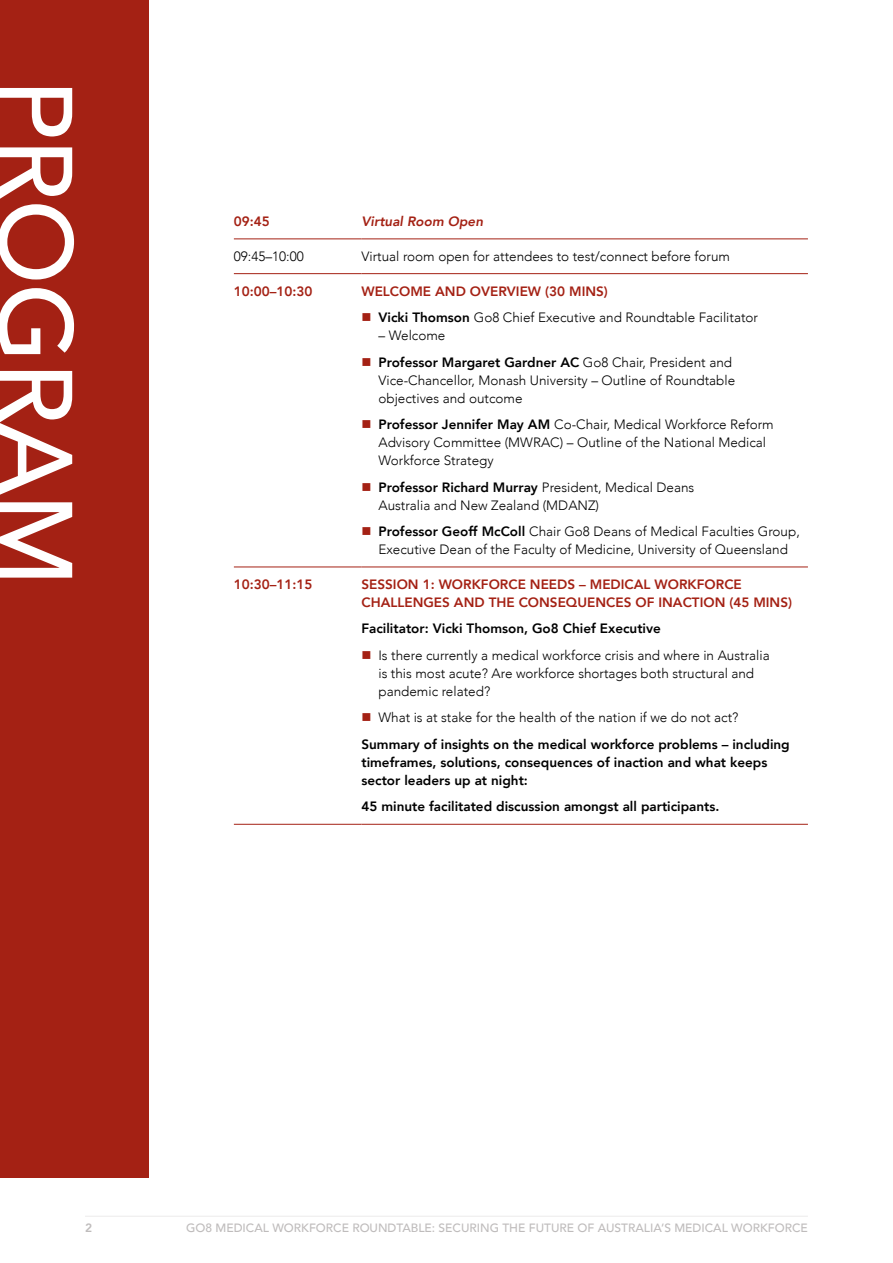
<style>
.page{position:relative;width:893px;height:1263px;background:#fff}
.page>*{position:absolute;margin:0;border:0;box-sizing:border-box;transform-origin:0 0}
.t1{font:500 102px "Avenir";letter-spacing:-.01em;color:#fff}
.t2{font:300 13.5px/18px "Avenir";color:#000}
.t3{font:800 13.5px/18px "Avenir";color:#000}
.t4{font:800 13.5px/18px "Avenir";color:#a42114}
.t5{font:italic 800 13.5px "Avenir";color:#a42114}
.t6{font:500 12px "Avenir";color:#bfbcbc}
.t7{font:800 12px "Avenir";color:#bfbcbc}
.s1{font-weight:800;color:#a42114}
.s2{font-weight:800}
</style>
<div class="page">
<hr style="left:234px;top:238px;width:127px;height:1px;background:#a42114">
<hr style="left:361px;top:238px;width:447px;height:1px;background:#a42114">
<hr style="left:234px;top:273px;width:127px;height:1px;background:#a42114">
<hr style="left:361px;top:273px;width:447px;height:1px;background:#a42114">
<hr style="left:234px;top:567px;width:127px;height:1px;background:#a42114">
<hr style="left:361px;top:567px;width:447px;height:1px;background:#a42114">
<hr style="left:234px;top:824px;width:127px;height:1px;background:#a42114">
<hr style="left:361px;top:824px;width:447px;height:1px;background:#a42114">
<div style="left:0;top:0;width:149px;height:1178px;background:#a42114"></div>
<hr style="left:85px;top:1216px;width:723px;height:1px;background:#bfbcbc">
<h1 class="t1" style="left:124px;top:79px;width:509px;rotate:90deg">PROGRAM</h1>
<p class="t4" style="left:234px;top:212px;width:37px">09:45</p>
<p class="t5" style="left:361px;top:213px;width:123px">Virtual Room Open</p>
<p class="t2" style="left:234px;top:247px;width:71px">09:45–10:00</p>
<p class="t2" style="left:361px;top:247px;width:370px">Virtual room open for attendees to test/connect before forum</p>
<p class="t4" style="left:234px;top:282px;width:80px">10:00–10:30</p>
<p class="t2" style="left:378px;top:278px;width:381px;line-height:26.5px;text-indent:-17px"><span class="s1">WELCOME AND OVERVIEW (30 MINS)<br></span><span class="s2">Vicki Thomson</span> Go8 Chief Executive and Roundtable Facilitator</p>
<p class="t2" style="left:378px;top:322px;width:355px;line-height:26.5px">– Welcome<br><span class="s2">Professor Margaret Gardner AC</span> Go8 Chair, President and</p>
<p class="t2" style="left:378px;top:371px;width:358px">Vice-Chancellor, Monash University – Outline of Roundtable objectives and outcome</p>
<p class="t2" style="left:378px;top:415px;width:397px"><span class="s2">Professor Jennifer May AM</span> Co-Chair, Medical Workforce Reform<br>Advisory Committee (MWRAC) – Outline of the National Medical<br>Workforce Strategy</p>
<p class="t2" style="left:378px;top:478px;width:317px"><span class="s2">Professor Richard Murray</span> President, Medical Deans<br>Australia and New Zealand (MDANZ)</p>
<p class="t2" style="left:378px;top:522px;width:423px"><span class="s2">Professor Geoff McColl</span> Chair Go8 Deans of Medical Faculties Group,<br>Executive Dean of the Faculty of Medicine, University of Queensland</p>
<p class="t4" style="left:234px;top:575px;width:80px">10:30–11:15</p>
<p class="t4" style="left:361px;top:575px;width:432px">SESSION 1: WORKFORCE NEEDS – MEDICAL WORKFORCE<br>CHALLENGES AND THE CONSEQUENCES OF INACTION (45 MINS)</p>
<p class="t3" style="left:361px;top:620px;width:301px">Facilitator: Vicki Thomson, Go8 Chief Executive</p>
<p class="t2" style="left:378px;top:646px;width:393px">Is there currently a medical workforce crisis and where in Australia is this most acute? Are workforce shortages both structural and pandemic related?</p>
<p class="t2" style="left:378px;top:709px;width:362px">What is at stake for the health of the nation if we do not act?</p>
<p class="t3" style="left:361px;top:735px;width:430px">Summary of insights on the medical workforce problems – including timeframes, solutions, consequences of inaction and what keeps sector leaders up at night:</p>
<p class="t3" style="left:361px;top:798px;width:360px">45 minute facilitated discussion amongst all participants.</p>
<p class="t7" style="left:85px;top:1219px;width:9px">2</p>
<p class="t6" style="left:186px;top:1218px;width:623px">GO8 MEDICAL WORKFORCE ROUNDTABLE: SECURING THE FUTURE OF AUSTRALIA’S MEDICAL WORKFORCE</p>
</div>
